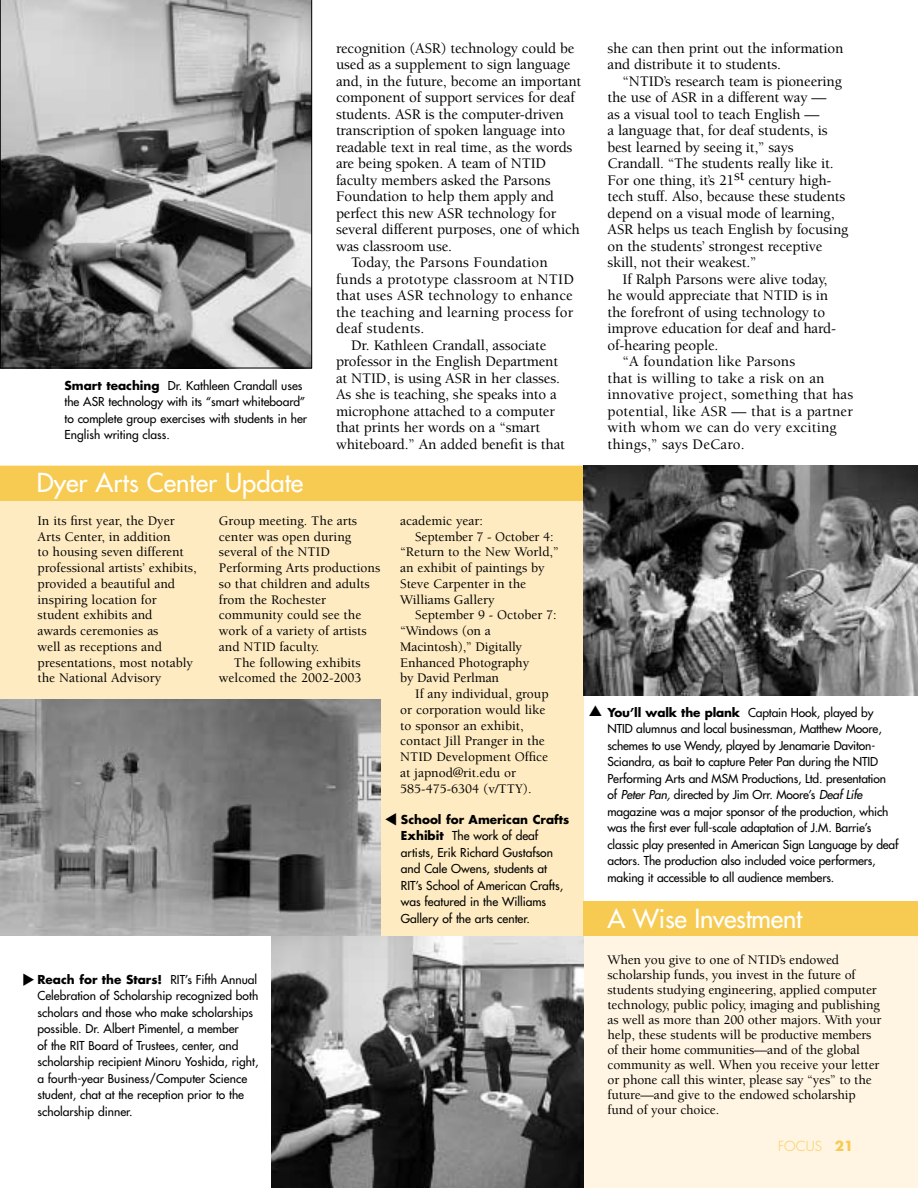
<style>
.page{position:relative;width:918px;height:1188px;background:#fff}
.page>*{position:absolute;margin:0;border:0;box-sizing:border-box;transform-origin:0 0}
.t1{font:25.5px "Futura";color:#fff}
.t2{font:500 15px/16.5px "Berkeley";letter-spacing:-.01em;color:#000}
.t3{font:500 15px "Berkeley";letter-spacing:.01em;color:#000}
.t4{font:500 13.5px/15.8px "Berkeley";color:#000}
.t5{font:300 13.5px "Futura";color:#f7cb52}
.t6{font:12px/16.5px "Futura";color:#000}
.s1{font-weight:700}
.s2{font-style:italic}
</style>
<div class="page">
<div style="left:584px;top:929px;width:334px;height:259px;background:#fff5e2"></div>
<div style="left:0;top:466px;width:584px;height:470px;background:#feebc1"></div>
<div style="left:0;top:466px;width:584px;height:34px;background:#f7cb52"></div>
<img style="left:0;top:700px;width:381px;height:236px">
<img style="left:272px;top:936px;width:312px;height:252px">
<svg style="left:0;top:0;width:312px;height:368px;background:#8f8f8f"></svg>
<div style="left:584px;top:901px;width:334px;height:35px;background:#f7cb52"></div>
<img style="left:584px;top:466px;width:334px;height:229px">
<p class="t6" style="left:64px;top:378px;width:244px"><span class="s1">Smart teaching</span> Dr. Kathleen Crandall uses the ASR technology with its “smart whiteboard” to complete group exercises with students in her English writing class.</p>
<h1 class="t1" style="left:37px;top:470px;width:268px">Dyer Arts Center Update</h1>
<p class="t2" style="left:336px;top:41px;width:240px">recognition (ASR) technology could be</p>
<p class="t2" style="left:336px;top:57px;width:236px">used as a supplement to sign language</p>
<p class="t2" style="left:336px;top:74px;width:247px">and, in the future, become an important</p>
<p class="t2" style="left:336px;top:90px;width:240px">component of support services for deaf</p>
<p class="t2" style="left:336px;top:107px;width:230px">students. ASR is the computer-driven</p>
<p class="t2" style="left:336px;top:123px;width:231px">transcription of spoken language into</p>
<p class="t2" style="left:336px;top:140px;width:238px">readable text in real time, as the words</p>
<p class="t2" style="left:336px;top:156px;width:212px">are being spoken. A team of NTID</p>
<p class="t2" style="left:336px;top:173px;width:216px">faculty members asked the Parsons</p>
<p class="t2" style="left:336px;top:189px;width:220px">Foundation to help them apply and</p>
<p class="t2" style="left:336px;top:206px;width:222px">perfect this new ASR technology for</p>
<p class="t2" style="left:336px;top:222px;width:245px">several different purposes, one of which</p>
<p class="t2" style="left:336px;top:239px;width:118px">was classroom use.</p>
<p class="t3" style="left:351px;top:256px;width:198px">Today, the Parsons Foundation</p>
<p class="t3" style="left:336px;top:273px;width:239px">funds a prototype classroom at NTID</p>
<p class="t3" style="left:336px;top:289px;width:238px">that uses ASR technology to enhance</p>
<p class="t3" style="left:336px;top:306px;width:239px">the teaching and learning process for</p>
<p class="t3" style="left:336px;top:322px;width:90px">deaf students.</p>
<p class="t2" style="left:351px;top:338px;width:197px">Dr. Kathleen Crandall, associate</p>
<p class="t2" style="left:336px;top:354px;width:224px">professor in the English Department</p>
<p class="t2" style="left:336px;top:371px;width:225px">at NTID, is using ASR in her classes.</p>
<p class="t2" style="left:336px;top:387px;width:222px">As she is teaching, she speaks into a</p>
<p class="t2" style="left:336px;top:404px;width:220px">microphone attached to a computer</p>
<p class="t2" style="left:336px;top:420px;width:206px">that prints her words on a “smart</p>
<p class="t2" style="left:336px;top:437px;width:230px">whiteboard.” An added benefit is that</p>
<p class="t4" style="left:38px;top:514px;width:161px">In its first year, the Dyer<br>Arts Center, in addition<br>to housing seven different professional artists’ exhibits, provided a beautiful and inspiring location for student exhibits and<br>awards ceremonies as<br>well as receptions and presentations, most notably the National Advisory</p>
<p class="t4" style="left:219px;top:514px;width:163px">Group meeting. The arts center was open during several of the NTID<br>Performing Arts productions so that children and adults from the Rochester community could see the work of a variety of artists and NTID faculty.</p>
<p class="t4" style="left:219px;top:656px;width:144px;text-align:right">The following exhibits welcomed the 2002-2003</p>
<p class="t6" style="left:38px;top:972px;width:222px"><span class="s1">Reach for the Stars!</span> RIT’s Fifth Annual Celebration of Scholarship recognized both scholars and those who make scholarships possible. Dr. Albert Pimentel, a member<br>of the RIT Board of Trustees, center, and scholarship recipient Minoru Yoshida, right, a fourth-year Business/Computer Science student, chat at the reception prior to the scholarship dinner.</p>
<p class="t4" style="left:400px;top:514px;width:84px">academic year:</p>
<p class="t4" style="left:415px;top:530px;width:140px">September 7 - October 4:</p>
<p class="t4" style="left:400px;top:545px;width:160px">“Return to the New World,”</p>
<p class="t4" style="left:400px;top:561px;width:146px">an exhibit of paintings by</p>
<p class="t4" style="left:400px;top:577px;width:127px">Steve Carpenter in the</p>
<p class="t4" style="left:400px;top:593px;width:96px">Williams Gallery</p>
<p class="t4" style="left:415px;top:608px;width:143px">September 9 - October 7:</p>
<p class="t4" style="left:400px;top:624px;width:92px">“Windows (on a</p>
<p class="t4" style="left:400px;top:640px;width:123px">Macintosh),” Digitally</p>
<p class="t4" style="left:400px;top:656px;width:130px">Enhanced Photography</p>
<p class="t4" style="left:400px;top:671px;width:100px">by David Perlman</p>
<p class="t4" style="left:415px;top:687px;width:135px">If any individual, group</p>
<p class="t4" style="left:400px;top:703px;width:147px">or corporation would like</p>
<p class="t4" style="left:400px;top:719px;width:125px">to sponsor an exhibit,</p>
<p class="t4" style="left:400px;top:734px;width:146px">contact Jill Pranger in the</p>
<p class="t4" style="left:400px;top:750px;width:150px">NTID Development Office</p>
<p class="t4" style="left:400px;top:766px;width:117px">at japnod@rit.edu or</p>
<p class="t4" style="left:400px;top:782px;width:133px">585-475-6304 (v/TTY).</p>
<p class="t6" style="left:401px;top:812px;width:170px"><span class="s1">School for American Crafts<br>Exhibit</span> The work of deaf artists, Erik Richard Gustafson and Cale Owens, students at<br>RIT’s School of American Crafts, was featured in the Williams<br>Gallery of the arts center.</p>
<p class="t2" style="left:607px;top:41px;width:237px">she can then print out the information and distribute it to students.</p>
<p class="t2" style="left:607px;top:74px;width:242px;text-indent:15px">“NTID’s research team is pioneering the use of ASR in a different way —<br>as a visual tool to teach English —<br>a language that, for deaf students, is best learned by seeing it,” says Crandall. “The students really like it.<br>For one thing, it’s 21st century high&shy;tech stuff. Also, because these students depend on a visual mode of learning, ASR helps us teach English by focusing on the students’ strongest receptive skill, not their weakest.”</p>
<p class="t2" style="left:622px;top:272px;width:206px">If Ralph Parsons were alive today,</p>
<p class="t2" style="left:607px;top:288px;width:222px">he would appreciate that NTID is in</p>
<p class="t2" style="left:607px;top:305px;width:219px">the forefront of using technology to</p>
<p class="t2" style="left:607px;top:321px;width:230px">improve education for deaf and hard-</p>
<p class="t2" style="left:607px;top:338px;width:113px">of-hearing people.</p>
<p class="t3" style="left:622px;top:355px;width:174px">“A foundation like Parsons</p>
<p class="t3" style="left:607px;top:372px;width:219px">that is willing to take a risk on an</p>
<p class="t3" style="left:607px;top:388px;width:247px">innovative project, something that has</p>
<p class="t3" style="left:607px;top:405px;width:247px">potential, like ASR — that is a partner</p>
<p class="t3" style="left:607px;top:421px;width:231px">with whom we can do very exciting</p>
<p class="t3" style="left:607px;top:438px;width:139px">things,” says DeCaro.</p>
<p class="t6" style="left:608px;top:705px;width:292px"><span class="s1">You’ll walk the plank</span> Captain Hook, played by NTID alumnus and local businessman, Matthew Moore, schemes to use Wendy, played by Jenamarie Daviton-Sciandra, as bait to capture Peter Pan during the NTID Performing Arts and MSM Productions, Ltd. presentation of <span class="s2">Peter Pan,</span> directed by Jim Orr. Moore’s <span class="s2">Deaf Life </span>magazine was a major sponsor of the production, which was the first ever full-scale adaptation of J.M. Barrie’s classic play presented in American Sign Language by deaf actors. The production also included voice performers, making it accessible to all audience members.</p>
<h1 class="t1" style="left:608px;top:906px;width:196px">A Wise Investment</h1>
<p class="t4" style="left:607px;top:954px;width:276px;line-height:15px">When you give to one of NTID’s endowed scholarship funds, you invest in the future of students studying engineering, applied computer technology, public policy, imaging and publishing as well as more than 200 other majors. With your help, these students will be productive members of their home communities—and of the global community as well. When you receive your letter or phone call this winter, please say “yes” to the future—and give to the endowed scholarship fund of your choice.</p>
<p class="t5" style="left:778px;top:1140px;width:77px">FOCUS <span class="s1">21</span></p>
</div>
